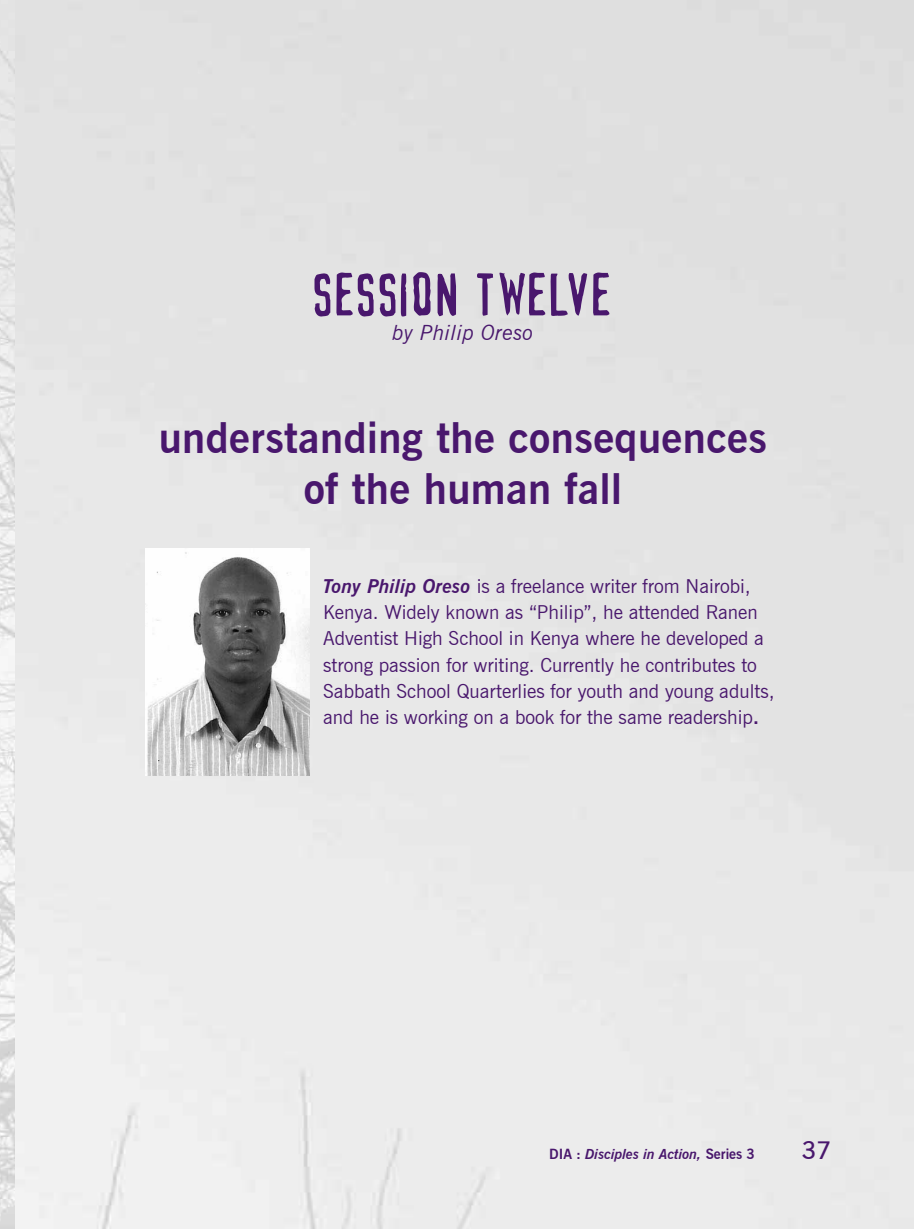
<style>
.page{position:relative;width:914px;height:1229px;background:#fff}
.page>*{position:absolute;margin:0;border:0;box-sizing:border-box;transform-origin:0 0}
.t1{font:63px "Device";letter-spacing:.05em;color:#49176d}
.t2{font:700 42px/50.4px "News Gothic BT";letter-spacing:.01em;color:#49176d;text-align:center}
.t3{font:600 24.5px "News Gothic BT";color:#49176d}
.t4{font:italic 21px "News Gothic BT";letter-spacing:.01em;color:#49176d}
.t5{font:19.25px/26.2px "News Gothic BT";color:#49176d}
.t6{font:italic 700 14px "News Gothic BT";color:#49176d}
.s1{font-weight:700;font-style:italic}
.s2{font-weight:700}
.s3{font-style:normal}
</style>
<div class="page">
<img style="left:146px;top:549px;width:163px;height:226px">
<h1 class="t1" style="left:314px;top:261px;width:298px">SESSION TWELVE</h1>
<p class="t4" style="left:392px;top:319px;width:142px">by Philip Oreso</p>
<h2 class="t2" style="left:159px;top:413px;width:609px">understanding the consequences of the human fall</h2>
<p class="t5" style="left:323px;top:573px;width:453px"><span class="s1">Tony Philip Oreso</span> is a freelance writer from Nairobi, Kenya. Widely known as “Philip”, he attended Ranen Adventist High School in Kenya where he developed a strong passion for writing. Currently he contributes to Sabbath School Quarterlies for youth and young adults, and he is working on a book for the same readership<span class="s2">.</span></p>
<p class="t6" style="left:549px;top:1145px;width:207px"><span class="s3">DIA :</span> Disciples in Action, <span class="s3">Series 3</span></p>
<p class="t3" style="left:801px;top:1135px;width:31px">37</p>
</div>
